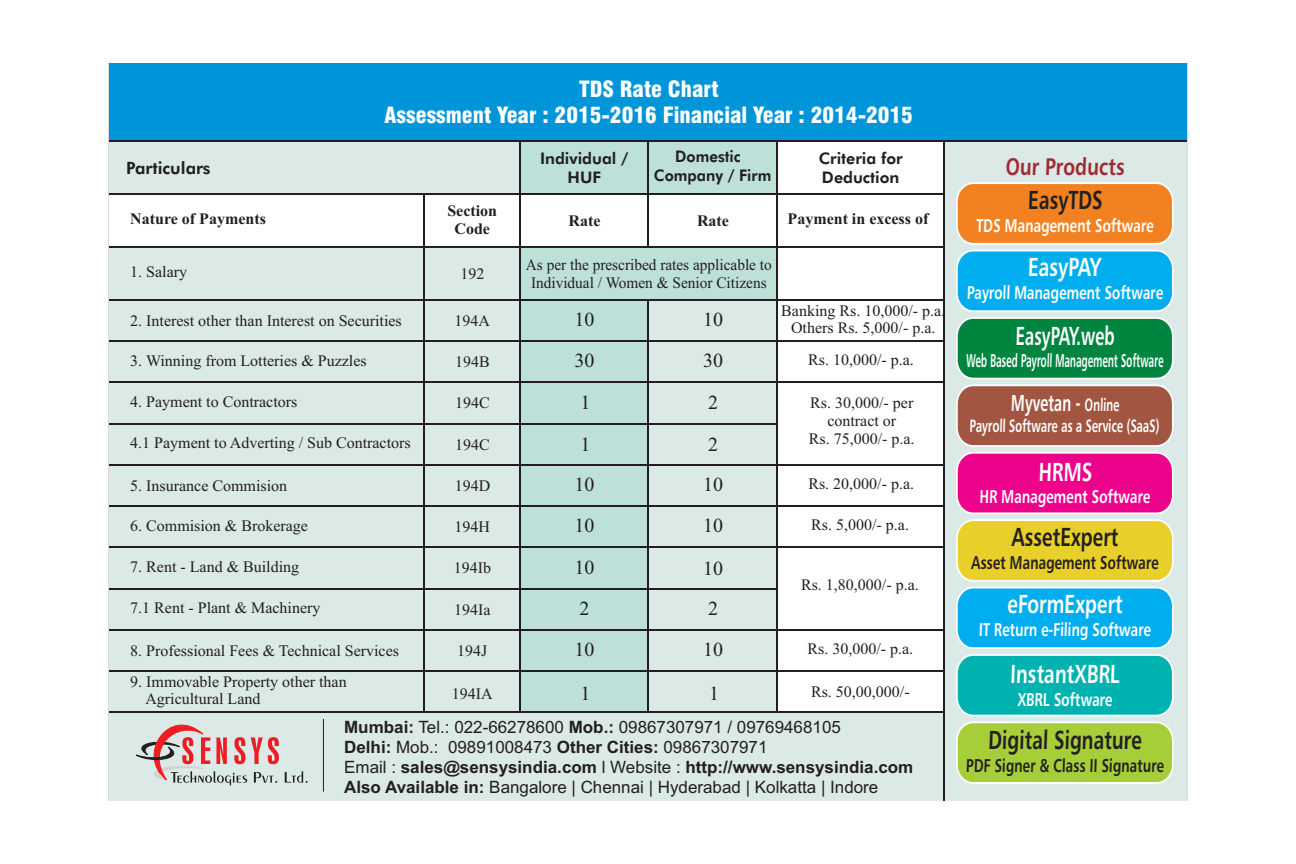
<style>
.page{position:relative;width:1296px;height:864px;background:#fff}
.page>*{position:absolute;margin:0;border:0;box-sizing:border-box;transform-origin:0 0}
.t1{font:26px "Humanist 777 BT Roman B,Bold";color:#231f20;scale:.73 1}
.t2{font:26px "Humanist 777 BT Roman B,Bold";color:#fff;scale:.73 1}
.t3{font:26px "Humanist 777 BT Roman B,Bold";color:#fff;scale:.63 1}
.t4{font:24px "Humanist 777 BT Roman B,Bold";color:#a12930;scale:.79 1}
.t5{font:23px "Humanist 777 BT Roman B,Bold";color:#fff;scale:.63 1}
.t6{font:900 condensed 21.8px/26.2px "Swiss 721 BT";color:#fff;text-align:center}
.t7{font:20px/41.8px "Times New Roman";color:#231f20}
.t8{font:18.6px "Humanist 777 BT Roman B,Bold";color:#fff;scale:.73 1}
.t9{font:18.6px "Humanist 777 BT Roman B,Bold";color:#231f20;scale:.73 1}
.t10{font:18.6px "Humanist 777 BT Roman B,Bold";color:#fff;scale:.53 1}
.t11{font:17.8px "Humanist 777 BT Roman B,Bold";color:#fff;scale:.63 1}
.t12{font:17px/19.8px "Arial";color:#231f20}
.t13{font:800 17px "Futura BT";color:#231f20}
.t14{font:16px/17.8px "Times New Roman";color:#231f20;text-align:center}
.t15{font:16px/17.8px "Times New Roman";color:#231f20;text-align:center;scale:.96 1}
.t16{font:700 16px/17.8px "Times New Roman";color:#231f20;text-align:center}
.t17{font:800 16px/19.2px "Futura BT";color:#231f20;text-align:center}
.t18{font:800 16px/19.2px "Futura BT";color:#231f20;text-align:center;scale:.94 1}
.s1{font-weight:700}
.s2{font-size:17.8px}
</style>
<div class="page">
<div style="left:109px;top:63px;width:1078px;height:738px;background:#dbe9e7"></div>
<div style="left:109px;top:63px;width:1078px;height:78px;background:#0095d9"></div>
<svg style="left:128px;top:712px;width:180px;height:73px"></svg>
<hr style="left:323px;top:719px;width:1px;height:73px;background:#231f20">
<div style="left:777px;top:141px;width:166px;height:570px;background:#fff"></div>
<div style="left:649px;top:141px;width:128px;height:53px;background:#bde0d9"></div>
<div style="left:109px;top:194px;width:835px;height:53px;background:#fff"></div>
<div style="left:520px;top:141px;width:129px;height:53px;background:#bde0d9"></div>
<div style="left:520px;top:247px;width:257px;height:53px;background:#bde0d9"></div>
<div style="left:520px;top:300px;width:129px;height:411px;background:#bde0d9"></div>
<hr style="left:519px;top:141px;width:2px;height:570px;background:#231f20">
<hr style="left:647px;top:300px;width:2px;height:411px;background:#231f20">
<hr style="left:776px;top:141px;width:2px;height:570px;background:#231f20">
<hr style="left:944px;top:141px;width:1px;height:659px;background:#231f20">
<hr style="left:647px;top:141px;width:2px;height:106px;background:#231f20">
<hr style="left:109px;top:246px;width:835px;height:2px;background:#231f20">
<hr style="left:109px;top:299px;width:835px;height:2px;background:#231f20">
<hr style="left:109px;top:340px;width:835px;height:2px;background:#231f20">
<hr style="left:109px;top:382px;width:835px;height:1px;background:#231f20">
<hr style="left:109px;top:423px;width:668px;height:1px;background:#231f20">
<hr style="left:109px;top:464px;width:835px;height:2px;background:#231f20">
<hr style="left:109px;top:505px;width:835px;height:2px;background:#231f20">
<hr style="left:109px;top:547px;width:835px;height:1px;background:#231f20">
<hr style="left:109px;top:588px;width:668px;height:2px;background:#231f20">
<hr style="left:109px;top:629px;width:835px;height:2px;background:#231f20">
<hr style="left:109px;top:670px;width:834px;height:2px;background:#231f20">
<hr style="left:109px;top:193px;width:834px;height:2px;background:#231f20">
<hr style="left:109px;top:140px;width:1078px;height:2px;background:#231f20">
<hr style="left:424px;top:194px;width:1px;height:518px;background:#231f20">
<svg style="left:956px;top:182px;width:218px;height:602px;background:#859e88"></svg>
<hr style="left:109px;top:711px;width:834px;height:1px;background:#231f20">
<h3 class="t6" style="left:385px;top:78px;width:530px">TDS Rate Chart<br>Assessment Year : 2015-2016 Financial Year : 2014-2015</h3>
<p class="t13" style="left:126px;top:161px;width:86px">Particulars</p>
<p class="t16" style="left:130px;top:211px;width:137px">Nature of Payments</p>
<p class="t14" style="left:130px;top:264px;width:58px">1. Salary</p>
<p class="t14" style="left:130px;top:313px;width:273px">2. Interest other than Interest on Securities</p>
<p class="t14" style="left:130px;top:353px;width:238px">3. Winning from Lotteries &amp; Puzzles</p>
<p class="t14" style="left:130px;top:394px;width:169px">4. Payment to Contractors</p>
<p class="t14" style="left:130px;top:435px;width:282px">4.1 Payment to Adverting / Sub Contractors</p>
<p class="t14" style="left:130px;top:478px;width:158px">5. Insurance Commision</p>
<p class="t14" style="left:130px;top:518px;width:179px">6. Commision &amp; Brokerage</p>
<p class="t14" style="left:130px;top:559px;width:170px">7. Rent - Land &amp; Building</p>
<p class="t14" style="left:130px;top:600px;width:192px">7.1 Rent - Plant &amp; Machinery</p>
<p class="t14" style="left:130px;top:643px;width:270px">8. Professional Fees &amp; Technical Services</p>
<p class="t14" style="left:145px;top:674px;width:203px;text-align:left;text-indent:-15px">9. Immovable Property other than<br>Agricultural Land</p>
<p class="t16" style="left:447px;top:203px;width:51px">Section<br>Code</p>
<p class="t14" style="left:461px;top:266px;width:25px">192</p>
<p class="t14" style="left:455px;top:313px;width:37px">194A</p>
<p class="t14" style="left:455px;top:354px;width:36px">194B</p>
<p class="t14" style="left:455px;top:396px;width:36px">194C</p>
<p class="t14" style="left:455px;top:437px;width:36px">194C</p>
<p class="t14" style="left:455px;top:478px;width:37px">194D</p>
<p class="t14" style="left:455px;top:519px;width:37px">194H</p>
<p class="t14" style="left:454px;top:561px;width:39px">194Ib</p>
<p class="t14" style="left:454px;top:602px;width:38px">194Ia</p>
<p class="t14" style="left:457px;top:643px;width:32px">194J</p>
<p class="t17" style="left:540px;top:150px;width:90px">Individual /<br>HUF</p>
<p class="t18" style="left:654px;top:148px;width:126px">Domestic<br>Company / Firm</p>
<p class="t17" style="left:819px;top:150px;width:85px;text-align:left">Criteria for<br>Deduction</p>
<p class="t16" style="left:569px;top:213px;width:33px">Rate</p>
<p class="t16" style="left:697px;top:213px;width:33px">Rate</p>
<p class="t15" style="left:526px;top:257px;width:258px">As per the prescribed rates applicable to<br>Individual / Women &amp; Senior Citizens</p>
<p class="t7" style="left:575px;top:300px;width:21px">10<br>30<br>1<br>1</p>
<p class="t7" style="left:575px;top:466px;width:21px;line-height:41.2px">10<br>10<br>10<br>2<br>10</p>
<p class="t16" style="left:788px;top:211px;width:142px">Payment in excess of</p>
<p class="t14" style="left:781px;top:303px;width:165px">Banking Rs. 10,000/- p.a.<br>Others Rs. 5,000/- p.a.</p>
<p class="t7" style="left:703px;top:300px;width:21px">10<br>30<br>2<br>2</p>
<p class="t7" style="left:703px;top:465px;width:21px;text-align:justify">10<br>10<br>10</p>
<p class="t7" style="left:708px;top:590px;width:11px">2</p>
<p class="t14" style="left:808px;top:353px;width:107px">Rs. 10,000/- p.a.</p>
<p class="t14" style="left:809px;top:395px;width:107px">Rs. 30,000/- per contract or<br>Rs. 75,000/- p.a.</p>
<p class="t14" style="left:808px;top:476px;width:107px">Rs. 20,000/- p.a.</p>
<p class="t14" style="left:811px;top:517px;width:99px">Rs. 5,000/- p.a.</p>
<p class="t14" style="left:801px;top:578px;width:119px">Rs. 1,80,000/- p.a.</p>
<p class="t7" style="left:703px;top:630px;width:21px">10</p>
<p class="t14" style="left:808px;top:642px;width:107px">Rs. 30,000/- p.a.</p>
<p class="t14" style="left:452px;top:686px;width:42px">194IA</p>
<p class="t7" style="left:580px;top:674px;width:11px">1</p>
<p class="t7" style="left:709px;top:674px;width:11px">1</p>
<p class="t14" style="left:811px;top:684px;width:100px">Rs. 50,00,000/-</p>
<p class="t12" style="left:344px;top:719px;width:571px"><span class="s1">Mumbai:</span> Tel.: 022-66278600 <span class="s1">Mob.:</span> 09867307971 / 09769468105<br><span class="s1">Delhi:</span> Mob.: 09891008473 <span class="s1">Other Cities:</span> 09867307971<br>Email : <span class="s1">sales@sensysindia.com</span> l Website : <span class="s1">http://www.sensysindia.com Also Available in:</span> Bangalore | Chennai | Hyderabad | Kolkatta | Indore</p>
<h2 class="t4" style="left:1005px;top:156px;width:153px">Our Products</h2>
<h1 class="t1" style="left:1028px;top:190px;width:105px">EasyTDS</h1>
<p class="t8" style="left:976px;top:218px;width:245px">TDS Management Software</p>
<h1 class="t2" style="left:1028px;top:257px;width:102px">EasyPAY</h1>
<p class="t8" style="left:967px;top:285px;width:271px">Payroll Management Software</p>
<h1 class="t3" style="left:1016px;top:325px;width:160px">EasyPAY.web</h1>
<p class="t10" style="left:966px;top:353px;width:374px">Web Based Payroll Management Software</p>
<h3 class="t5" style="left:1011px;top:394px;width:175px">Myvetan - <span class="s2">Online</span></h3>
<p class="t11" style="left:970px;top:418px;width:304px">Payroll Software as a Service (SaaS)</p>
<h1 class="t2" style="left:1038px;top:461px;width:76px">HRMS</h1>
<p class="t8" style="left:980px;top:489px;width:236px">HR Management Software</p>
<h1 class="t1" style="left:1012px;top:526px;width:149px">AssetExpert</h1>
<p class="t9" style="left:971px;top:555px;width:259px">Asset Management Software</p>
<h1 class="t2" style="left:1007px;top:594px;width:161px">eFormExpert</h1>
<p class="t8" style="left:979px;top:622px;width:238px">IT Return e-Filing Software</p>
<h1 class="t2" style="left:1010px;top:663px;width:152px">InstantXBRL</h1>
<p class="t8" style="left:1017px;top:691px;width:132px">XBRL Software</p>
<h1 class="t1" style="left:988px;top:729px;width:213px">Digital Signature</h1>
<p class="t9" style="left:966px;top:758px;width:273px">PDF Signer &amp; Class II Signature</p>
</div>
